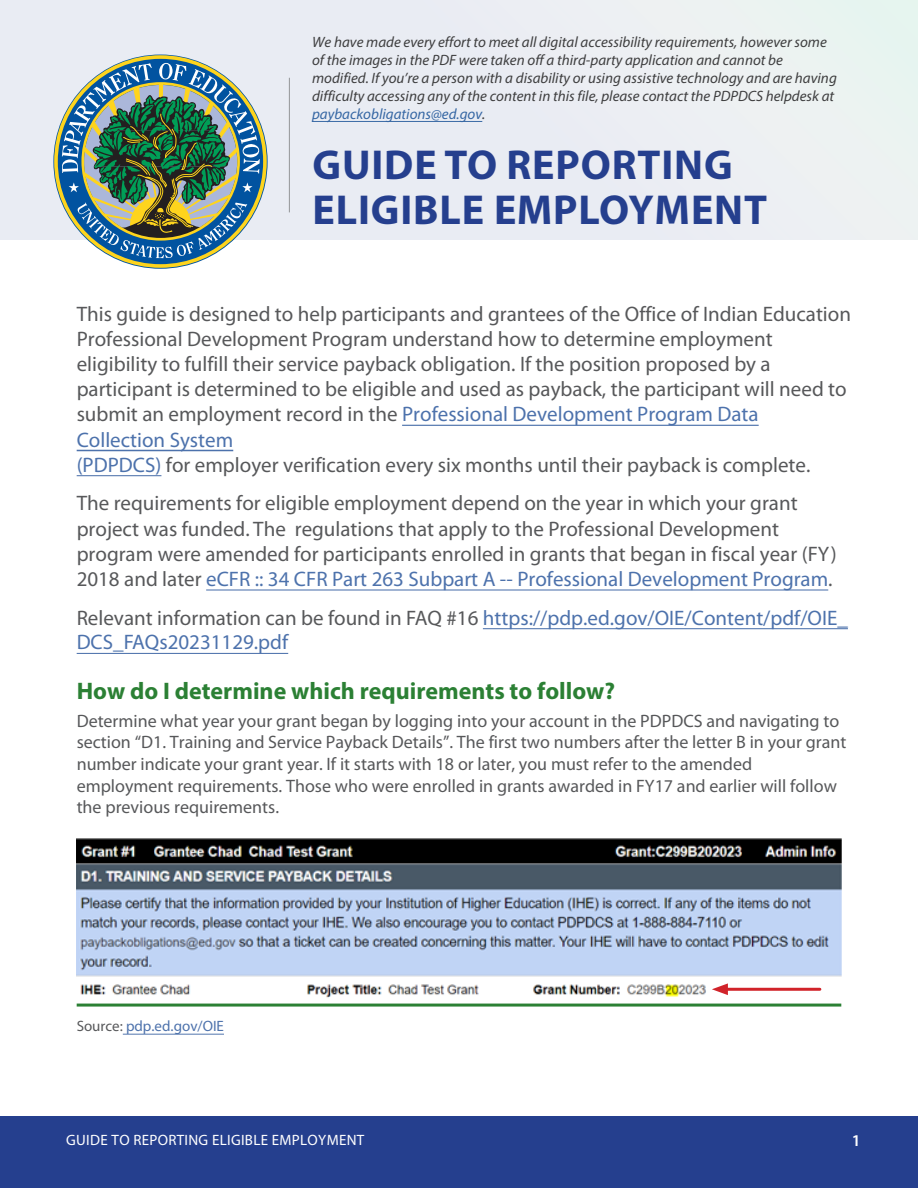
<style>
.page{position:relative;width:918px;height:1188px;background:#fff}
.page>*{position:absolute;margin:0;border:0;box-sizing:border-box;transform-origin:0 0}
.t1{font:700 42px/45px "Myriad Pro";letter-spacing:.02em;color:#253f8e}
.t2{font:700 24px "Myriad Pro";color:#2b8034}
.t3{font:21px/25.2px "Myriad Pro";color:#57585a}
.t4{font:21px/24.8px "Myriad Pro";color:#4d72ac}
.t5{font:18px/21.6px "Myriad Pro";color:#57585a}
.t6{font:600 16.5px "Myriad Pro";color:#fff}
.t7{font:italic 15px/18px "Myriad Pro";color:#3e3e3f}
.t8{font:15px "Myriad Pro";letter-spacing:.02em;color:#fff}
.t9{font:15px "Myriad Pro";color:#4d72ac}
.s1{color:#3667a4}
.s2{color:#4d72ac}
.s3{color:#57585a}
</style>
<div class="page">
<div style="left:1px;top:0;width:916px;height:240px;background:#e9ecf3"></div>
<svg style="left:53px;top:55px;width:215px;height:214px;background:#899a63"></svg>
<svg style="left:62px;top:63px;width:198px;height:195px;background:#678c87"></svg>
<div style="left:81px;top:82px;width:159px;height:159px;border:3px solid #fed41d;border-radius:50%"></div>
<hr style="left:289px;top:78px;width:1px;height:134px;background:#939598">
<hr style="left:312px;top:121px;width:170px;height:1px;background:#3667a4">
<hr style="left:402px;top:425px;width:357px;height:1px;background:#4d72ac">
<hr style="left:77px;top:450px;width:156px;height:1px;background:#4d72ac">
<hr style="left:77px;top:475px;width:84px;height:1px;background:#4d72ac">
<hr style="left:206px;top:589px;width:622px;height:2px;background:#4d72ac">
<hr style="left:483px;top:628px;width:365px;height:1px;background:#4d72ac">
<hr style="left:77px;top:653px;width:211px;height:1px;background:#4d72ac">
<img style="left:77px;top:838px;width:764px;height:160px">
<hr style="left:722px;top:988px;width:98px;height:3px;background:#d1232a">
<svg style="left:712px;top:983px;width:16px;height:12px"></svg>
<hr style="left:77px;top:1004px;width:764px;height:3px;background:#2b8034">
<hr style="left:123px;top:1034px;width:101px;height:1px;background:#4d72ac">
<div style="left:0;top:1117px;width:918px;height:71px;background:#253f8e"></div>
<p class="t7" style="left:312px;top:32px;width:526px">We have made every effort to meet all digital accessibility requirements, however some of the images in the PDF were taken off a third-party application and cannot be modified. If you’re a person with a disability or using assistive technology and are having difficulty accessing any of the content in this file, please contact the PDPDCS helpdesk at <span class="s1">paybackobligations@ed.gov</span>.</p>
<h1 class="t1" style="left:313px;top:141px;width:456px">GUIDE TO REPORTING<br>ELIGIBLE EMPLOYMENT</h1>
<p class="t3" style="left:77px;top:301px;width:776px">This guide is designed to help participants and grantees of the Office of Indian Education Professional Development Program understand how to determine employment eligibility to fulfill their service payback obligation. If the position proposed by a participant is determined to be eligible and used as payback, the participant will need to submit an employment record in the <span class="s2">Professional Development Program Data Collection System<br>(PDPDCS)</span> for employer verification every six months until their payback is complete.</p>
<p class="t3" style="left:77px;top:490px;width:762px">The requirements for eligible employment depend on the year in which your grant project was funded. The regulations that apply to the Professional Development program were amended for participants enrolled in grants that began in fiscal year (FY)<br>2018 and later <span class="s2">eCFR :: 34 CFR Part 263 Subpart A -- Professional Development Program</span>.</p>
<p class="t4" style="left:77px;top:605px;width:773px"><span class="s3">Relevant information can be found in FAQ #16</span> https://pdp.ed.gov/OIE/Content/pdf/OIE_<br>DCS_FAQs20231129.pdf</p>
<h2 class="t2" style="left:77px;top:675px;width:540px">How do I determine which requirements to follow?</h2>
<p class="t5" style="left:77px;top:710px;width:771px">Determine what year your grant began by logging into your account in the PDPDCS and navigating to section “D1. Training and Service Payback Details”. The first two numbers after the letter B in your grant number indicate your grant year. If it starts with 18 or later, you must refer to the amended employment requirements. Those who were enrolled in grants awarded in FY17 and earlier will follow the previous requirements.</p>
<p class="t9" style="left:77px;top:1017px;width:149px"><span class="s3">Source:</span> pdp.ed.gov/OIE</p>
<p class="t8" style="left:66px;top:1131px;width:300px">GUIDE TO REPORTING ELIGIBLE EMPLOYMENT</p>
<p class="t6" style="left:852px;top:1130px;width:10px">1</p>
</div>
